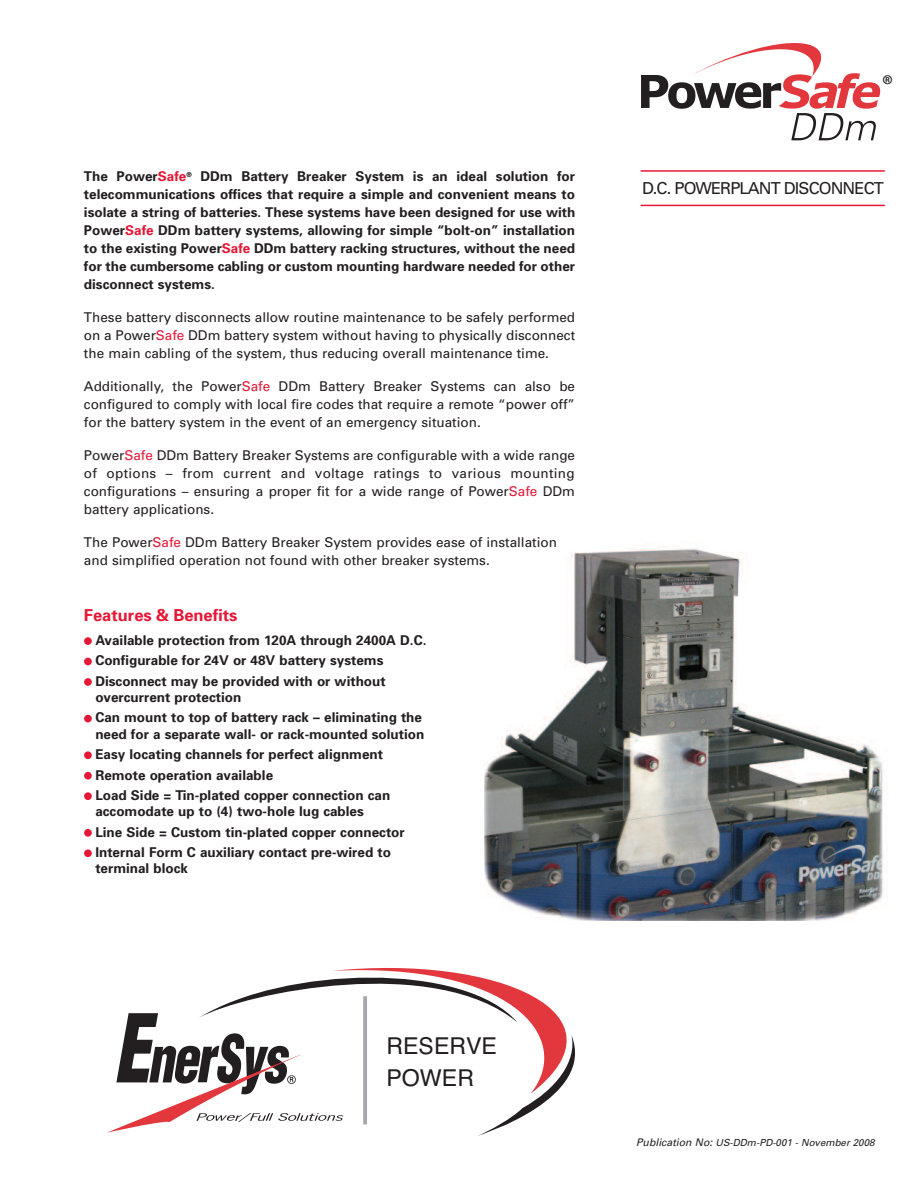
<style>
.page{position:relative;width:918px;height:1188px;background:#fff}
.page>*{position:absolute;margin:0;border:0;box-sizing:border-box;transform-origin:0 0}
.t1{font:23.25px/32px "Helvetica";color:#231f20}
.t2{font:700 20.1px "Myriad";color:#231f20}
.t3{font:16.5px "Univers";letter-spacing:-.055em;color:#231f20}
.t4{font:700 16.5px "Univers";color:#e51836}
.t5{font:700 13.5px/20.4px "Univers";color:#231f20}
.t6{font:13.5px/18px "Univers";color:#231f20;text-align:justify}
.t7{font:italic 9.75px "Univers";color:#231f20}
.s1{color:#e51836}
.s2{font-size:10.5px}
</style>
<div class="page">
<img style="left:485px;top:546px;width:403px;height:375px">
<svg style="left:641px;top:43px;width:239px;height:97px"></svg>
<hr style="left:641px;top:170px;width:244px;height:2px;background:#e51836">
<hr style="left:641px;top:205px;width:244px;height:1px;background:#e51836">
<svg style="left:107px;top:968px;width:468px;height:168px"></svg>
<div style="left:84px;top:849px;width:8px;height:8px;background:#e51836;border-radius:50%"></div>
<div style="left:84px;top:829px;width:8px;height:8px;background:#e51836;border-radius:50%"></div>
<div style="left:84px;top:792px;width:8px;height:8px;background:#e51836;border-radius:50%"></div>
<div style="left:84px;top:772px;width:8px;height:8px;background:#e51836;border-radius:50%"></div>
<div style="left:84px;top:751px;width:8px;height:8px;background:#e51836;border-radius:50%"></div>
<div style="left:84px;top:715px;width:8px;height:7px;background:#e51836;border-radius:50%"></div>
<div style="left:84px;top:678px;width:8px;height:8px;background:#e51836;border-radius:50%"></div>
<div style="left:84px;top:658px;width:8px;height:7px;background:#e51836;border-radius:50%"></div>
<div style="left:84px;top:637px;width:8px;height:8px;background:#e51836;border-radius:50%"></div>
<p class="t5" style="left:84px;top:169px;width:493px;line-height:18px;text-align:justify">The Power<span class="s1">Safe</span><sup>®</sup> DDm Battery Breaker System is an ideal solution for telecommunications offices that require a simple and convenient means to isolate a string of batteries. These systems have been designed for use with Power<span class="s1">Safe</span> DDm battery systems, allowing for simple “bolt-on” installation to the existing Power<span class="s1">Safe</span> DDm battery racking structures, without the need for the cumbersome cabling or custom mounting hardware needed for other disconnect systems.</p>
<p class="t6" style="left:84px;top:310px;width:493px">These battery disconnects allow routine maintenance to be safely performed on a Power<span class="s1">Safe</span> DDm battery system without having to physically disconnect the main cabling of the system, thus reducing overall maintenance time.</p>
<p class="t6" style="left:84px;top:379px;width:493px">Additionally, the Power<span class="s1">Safe</span> DDm Battery Breaker Systems can also be configured to comply with local fire codes that require a remote “power off” for the battery system in the event of an emergency situation.</p>
<p class="t6" style="left:84px;top:448px;width:493px">Power<span class="s1">Safe</span> DDm Battery Breaker Systems are configurable with a wide range of options – from current and voltage ratings to various mounting configurations – ensuring a proper fit for a wide range of Power<span class="s1">Safe</span> DDm battery applications.</p>
<p class="t6" style="left:84px;top:535px;width:474px">The Power<span class="s1">Safe</span> DDm Battery Breaker System provides ease of installation and simplified operation not found with other breaker systems.</p>
<p class="t4" style="left:84px;top:609px;width:155px">Features &amp; Benefits</p>
<p class="t5" style="left:95px;top:631px;width:333px">Available protection from 120A through 2400A D.C.<br>Configurable for 24V or 48V battery systems<br>Disconnect may be provided with or without</p>
<p class="t5" style="left:95px;top:688px;width:328px">overcurrent protection<br>Can mount to top of battery rack – eliminating the</p>
<p class="t5" style="left:95px;top:725px;width:330px">need for a separate wall- or rack-mounted solution Easy locating channels for perfect alignment Remote operation available<br>Load Side = Tin-plated copper connection can</p>
<p class="t5" style="left:95px;top:802px;width:311px">accomodate up to (4) two-hole lug cables<br>Line Side = Custom tin-plated copper connector<br>Internal Form C auxiliary contact pre-wired to</p>
<p class="t5" style="left:95px;top:860px;width:94px">terminal block</p>
<h2 class="t2" style="left:883px;top:75px;width:12px">®</h2>
<p class="t3" style="left:642px;top:182px;width:243px">D.C. POWERPLANT DISCONNECT</p>
<h1 class="t1" style="left:386px;top:1031px;width:112px">RESERVE<br>POWER</h1>
<p class="t7" style="left:636px;top:1139px;width:240px"><span class="s2">Publication No:</span> US-DDm-PD-001 - November 2008</p>
</div>
